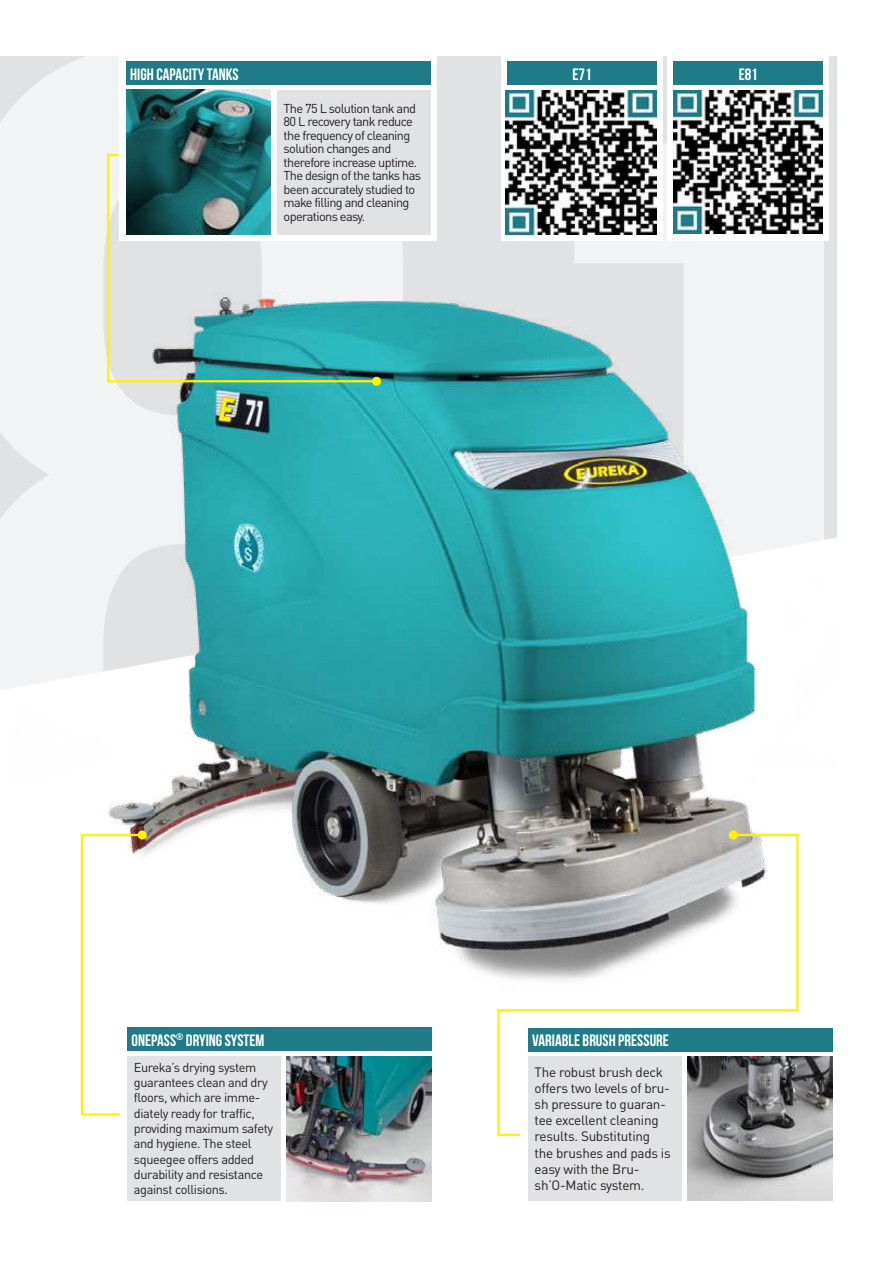
<style>
.page{position:relative;width:893px;height:1263px;background:#fff}
.page>*{position:absolute;margin:0;border:0;box-sizing:border-box;transform-origin:0 0}
.t1{font:700 16.5px "Bebas Neue";color:#fff}
.t2{font:13.5px/16.2px "DIN Pro";letter-spacing:-.02em;color:#231f20}
.t3{font:12.75px/13.5px "DIN Pro";letter-spacing:-.05em;color:#231f20}
.t4{font:12.75px/15.3px "DIN Pro";letter-spacing:-.03em;color:#231f20}
</style>
<div class="page">
<div style="left:0;top:55px;width:837px;height:1153px;background:#e1e2e4"></div>
<div style="left:0;top:688px;width:837px;height:520px;background:#fff"></div>
<img style="left:15px;top:301px;width:822px;height:690px">
<svg style="left:496px;top:833px;width:304px;height:304px"></svg>
<div style="left:729px;top:830px;width:9px;height:9px;background:#fff101;border-radius:50%"></div>
<svg style="left:80px;top:833px;width:64px;height:284px"></svg>
<div style="left:138px;top:830px;width:9px;height:9px;background:#fff101;border-radius:50%"></div>
<svg style="left:106px;top:153px;width:273px;height:230px"></svg>
<div style="left:372px;top:377px;width:9px;height:9px;background:#fff101;border-radius:50%"></div>
<div style="left:121px;top:1022px;width:317px;height:186px;background:#fff"></div>
<div style="left:501px;top:55px;width:162px;height:186px;background:#fff"></div>
<div style="left:668px;top:55px;width:161px;height:186px;background:#fff"></div>
<div style="left:120px;top:55px;width:317px;height:186px;background:#fff"></div>
<div style="left:521px;top:1022px;width:317px;height:186px;background:#fff"></div>
<div style="left:121px;top:1019px;width:317px;height:185px;background:#fff"></div>
<img style="left:673px;top:90px;width:149px;height:144px">
<img style="left:506px;top:90px;width:150px;height:144px">
<img style="left:126px;top:90px;width:145px;height:144px">
<img style="left:688px;top:1056px;width:144px;height:145px">
<img style="left:287px;top:1057px;width:144px;height:144px">
<div style="left:277px;top:90px;width:153px;height:144px;background:#e1e2e4"></div>
<div style="left:126px;top:62px;width:304px;height:23px;background:#1e7b87"></div>
<div style="left:507px;top:62px;width:150px;height:23px;background:#1e7b87"></div>
<div style="left:673px;top:62px;width:150px;height:23px;background:#1e7b87"></div>
<div style="left:127px;top:1056px;width:154px;height:145px;background:#e1e2e4"></div>
<div style="left:528px;top:1056px;width:153px;height:145px;background:#e1e2e4"></div>
<div style="left:127px;top:1028px;width:304px;height:23px;background:#1e7b87"></div>
<div style="left:528px;top:1028px;width:304px;height:23px;background:#1e7b87"></div>
<p class="t1" style="left:130px;top:65px;width:110px">HIGH CAPACITY TANKS</p>
<p class="t1" style="left:572px;top:65px;width:21px">E71</p>
<p class="t1" style="left:739px;top:65px;width:21px">E81</p>
<p class="t3" style="left:284px;top:100px;width:139px">The 75 L solution tank and<br>80 L recovery tank reduce the frequency of cleaning solution changes and therefore increase uptime.<br>The design of the tanks has been accurately studied to make filling and cleaning operations easy.</p>
<p class="t1" style="left:131px;top:1031px;width:134px">ONEPASS<sup>®</sup> DRYING SYSTEM</p>
<p class="t1" style="left:532px;top:1031px;width:138px">VARIABLE BRUSH PRESSURE</p>
<p class="t4" style="left:134px;top:1058px;width:141px">Eureka’s drying system guarantees clean and dry floors, which are imme&shy;diately ready for traffic, providing maximum safety and hygiene. The steel squeegee offers added durability and resistance against collisions.</p>
<p class="t2" style="left:535px;top:1062px;width:138px">The robust brush deck offers two levels of bru&shy;sh pressure to guaran&shy;tee excellent cleaning results. Substituting the brushes and pads is easy with the Bru&shy;sh’O-Matic system.</p>
</div>
